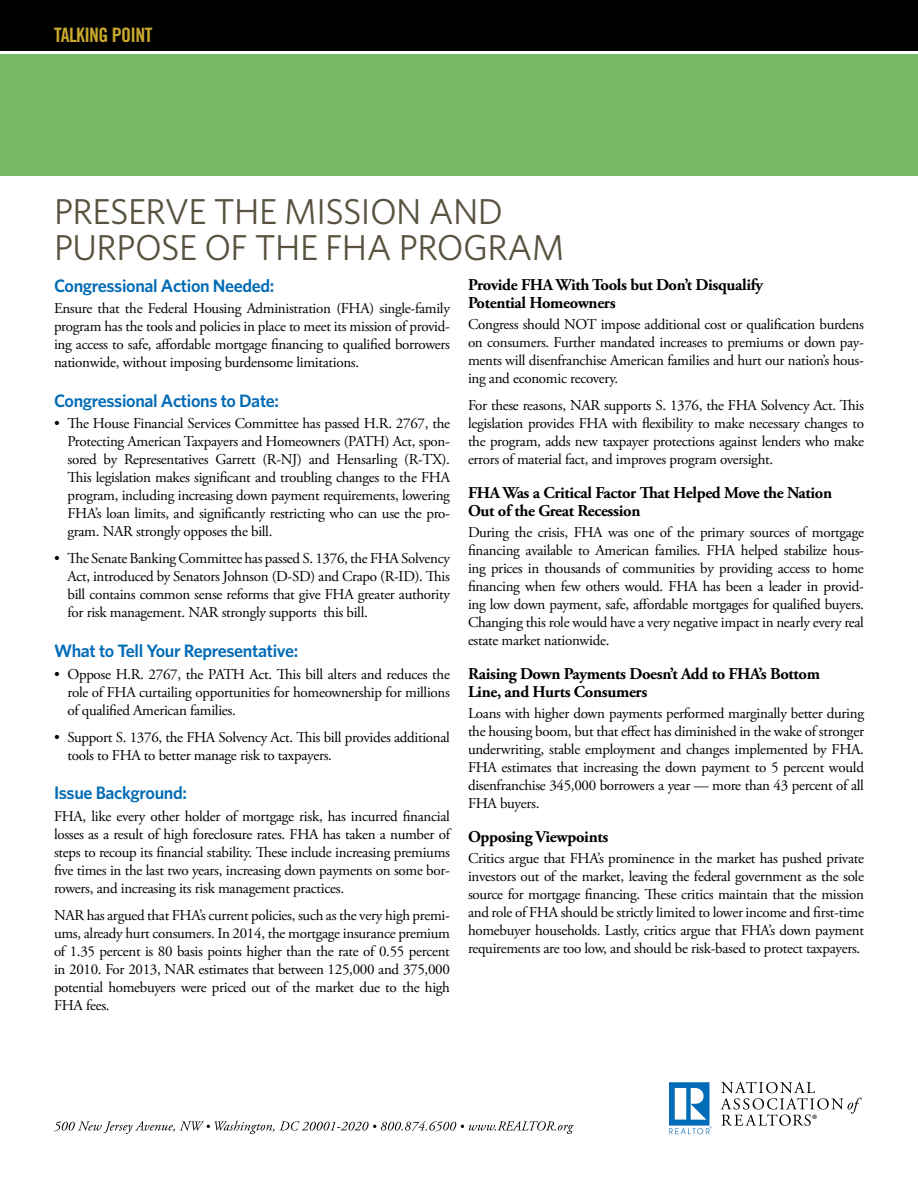
<style>
.page{position:relative;width:918px;height:1188px;background:#fff}
.page>*{position:absolute;margin:0;border:0;box-sizing:border-box;transform-origin:0 0}
.t1{font:36px/36px "Whitney HTF";letter-spacing:-.015em;color:#58523f}
.t2{font:19.95px "Trade Gothic Bold Cond Twenty";letter-spacing:-.03em;color:#c9a82d}
.t3{font:600 18px "Whitney HTF";letter-spacing:-.02em;color:#006bb6}
.t4{font:700 16.5px/18px "Adobe Garamond Pro";letter-spacing:-.02em;color:#000}
.t5{font:15px/18px "Adobe Garamond Pro";letter-spacing:-.02em;color:#000;text-align:justify}
</style>
<div class="page">
<div style="left:0;top:0;width:918px;height:54px;background:#000"></div>
<hr style="left:0;top:51px;width:918px;height:3px;background:#fff">
<svg style="left:54px;top:1121px;width:220px;height:13px"></svg>
<svg style="left:280px;top:1121px;width:294px;height:13px"></svg>
<svg style="left:669px;top:1082px;width:43px;height:52px"></svg>
<svg style="left:720px;top:1082px;width:142px;height:44px"></svg>
<div style="left:0;top:54px;width:918px;height:122px;background:#76b965"></div>
<h2 class="t2" style="left:54px;top:23px;width:100px">TALKING POINT</h2>
<h1 class="t1" style="left:54px;top:193px;width:512px">PRESERVE THE MISSION AND<br>PURPOSE OF THE FHA PROGRAM</h1>
<p class="t3" style="left:54px;top:275px;width:222px">Congressional Action Needed:</p>
<p class="t5" style="left:54px;top:300px;width:398px">Ensure that the Federal Housing Administration (FHA) single-family program has the tools and policies in place to meet its mission of provid&shy;ing access to safe, affordable mortgage financing to qualified borrowers nationwide, without imposing burdensome limitations.</p>
<p class="t3" style="left:54px;top:390px;width:227px">Congressional Actions to Date:</p>
<p class="t5" style="left:68px;top:415px;width:384px;text-indent:-14px">• The House Financial Services Committee has passed H.R. 2767, the Protecting American Taxpayers and Homeowners (PATH) Act, spon&shy;sored by Representatives Garrett (R-NJ) and Hensarling (R-TX).<br>This legislation makes significant and troubling changes to the FHA program, including increasing down payment requirements, lowering FHA’s loan limits, and significantly restricting who can use the pro&shy;gram. NAR strongly opposes the bill.</p>
<p class="t5" style="left:68px;top:550px;width:384px;text-indent:-14px">• The Senate Banking Committee has passed S. 1376, the FHA Solvency Act, introduced by Senators Johnson (D-SD) and Crapo (R-ID). This bill contains common sense reforms that give FHA greater authority for risk management. NAR strongly supports this bill.</p>
<p class="t3" style="left:54px;top:640px;width:246px">What to Tell Your Representative:</p>
<p class="t5" style="left:68px;top:665px;width:384px;text-indent:-14px">• Oppose H.R. 2767, the PATH Act. This bill alters and reduces the role of FHA curtailing opportunities for homeownership for millions of qualified American families.</p>
<p class="t5" style="left:68px;top:728px;width:384px;text-indent:-14px">• Support S. 1376, the FHA Solvency Act. This bill provides additional tools to FHA to better manage risk to taxpayers.</p>
<p class="t3" style="left:54px;top:782px;width:135px">Issue Background:</p>
<p class="t5" style="left:54px;top:808px;width:398px">FHA, like every other holder of mortgage risk, has incurred financial losses as a result of high foreclosure rates. FHA has taken a number of steps to recoup its financial stability. These include increasing premiums five times in the last two years, increasing down payments on some bor&shy;rowers, and increasing its risk management practices.</p>
<p class="t5" style="left:54px;top:907px;width:398px">NAR has argued that FHA’s current policies, such as the very high premi&shy;ums, already hurt consumers. In 2014, the mortgage insurance premium of 1.35 percent is 80 basis points higher than the rate of 0.55 percent in 2010. For 2013, NAR estimates that between 125,000 and 375,000 potential homebuyers were priced out of the market due to the high FHA fees.</p>
<p class="t4" style="left:468px;top:276px;width:297px">Provide FHA With Tools but Don’t Disqualify<br>Potential Homeowners</p>
<p class="t5" style="left:468px;top:316px;width:398px">Congress should NOT impose additional cost or qualification burdens on consumers. Further mandated increases to premiums or down pay&shy;ments will disenfranchise American families and hurt our nation’s hous&shy;ing and economic recovery.</p>
<p class="t5" style="left:468px;top:397px;width:398px">For these reasons, NAR supports S. 1376, the FHA Solvency Act. This legislation provides FHA with flexibility to make necessary changes to the program, adds new taxpayer protections against lenders who make errors of material fact, and improves program oversight.</p>
<p class="t4" style="left:468px;top:484px;width:366px">FHA Was a Critical Factor That Helped Move the Nation<br>Out of the Great Recession</p>
<p class="t5" style="left:468px;top:524px;width:398px">During the crisis, FHA was one of the primary sources of mortgage financing available to American families. FHA helped stabilize hous&shy;ing prices in thousands of communities by providing access to home financing when few others would. FHA has been a leader in provid&shy;ing low down payment, safe, affordable mortgages for qualified buyers.<br>Changing this role would have a very negative impact in nearly every real estate market nationwide.</p>
<p class="t4" style="left:468px;top:665px;width:354px">Raising Down Payments Doesn’t Add to FHA’s Bottom<br>Line, and Hurts Consumers</p>
<p class="t5" style="left:468px;top:705px;width:398px">Loans with higher down payments performed marginally better during the housing boom, but that effect has diminished in the wake of stronger underwriting, stable employment and changes implemented by FHA.<br>FHA estimates that increasing the down payment to 5 percent would disenfranchise 345,000 borrowers a year — more than 43 percent of all FHA buyers.</p>
<p class="t4" style="left:468px;top:828px;width:142px">Opposing Viewpoints</p>
<p class="t5" style="left:468px;top:850px;width:398px">Critics argue that FHA’s prominence in the market has pushed private investors out of the market, leaving the federal government as the sole source for mortgage financing. These critics maintain that the mission and role of FHA should be strictly limited to lower income and first-time homebuyer households. Lastly, critics argue that FHA’s down payment requirements are too low, and should be risk-based to protect taxpayers.</p>
</div>
